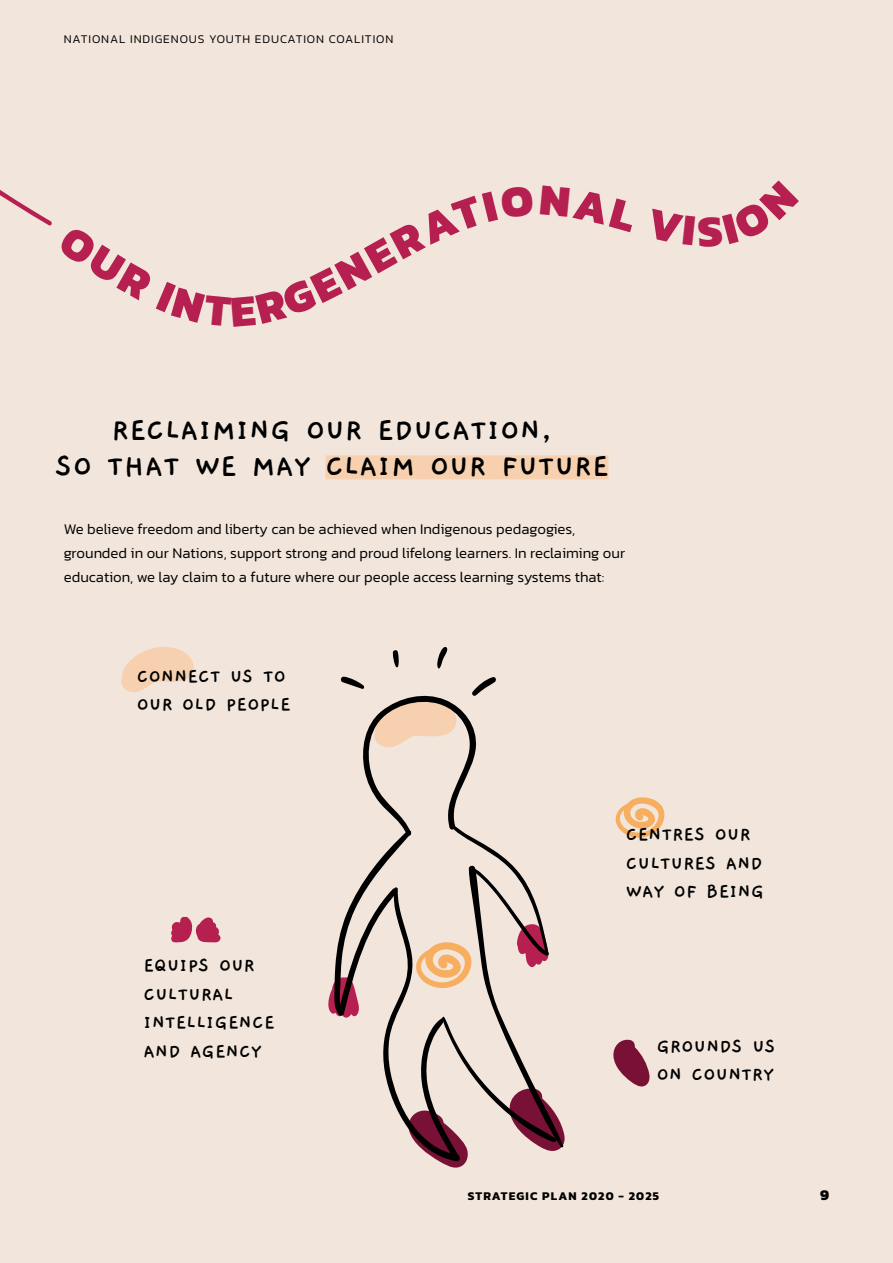
<style>
.page{position:relative;width:893px;height:1263px;background:#f2e6dc}
.page>*{position:absolute;margin:0;border:0;box-sizing:border-box;transform-origin:0 0}
.handwriting_large{font:700 33px/36px "Gaegu";letter-spacing:.02em;color:#000;text-align:center}
.handwriting{font:700 21px/28.5px "Gaegu";letter-spacing:.02em;color:#000}
.body{font:300 15px/24px "Kanit";color:#000}
.t1{font:800 15px "Kanit";color:#000}
.t2{font:300 12px "Kanit";letter-spacing:.075em;color:#000}
.t3{font:700 12px "Kanit";letter-spacing:.1em;color:#000}
</style>
<div class="page">
<svg style="left:613px;top:1039px;width:37px;height:48px"></svg>
<svg style="left:121px;top:647px;width:73px;height:45px"></svg>
<svg style="left:615px;top:797px;width:50px;height:41px"></svg>
<div style="left:325px;top:455px;width:283px;height:24px;background:#f7d1af"></div>
<svg style="left:171px;top:916px;width:50px;height:26px"></svg>
<svg style="left:437px;top:647px;width:10px;height:22px"></svg>
<svg style="left:393px;top:650px;width:6px;height:18px"></svg>
<svg style="left:328px;top:676px;width:237px;height:492px"></svg>
<p class="t2" style="left:64px;top:31px;width:331px">NATIONAL INDIGENOUS YOUTH EDUCATION COALITION</p>
<p class="handwriting_large" style="left:56px;top:412px;width:554px">RECLAIMING OUR EDUCATION,<br>SO THAT WE MAY CLAIM OUR FUTURE</p>
<p class="body" style="left:64px;top:517px;width:563px">We believe freedom and liberty can be achieved when Indigenous pedagogies, grounded in our Nations, support strong and proud lifelong learners. In reclaiming our education, we lay claim to a future where our people access learning systems that:</p>
<p class="handwriting" style="left:137px;top:662px;width:155px">CONNECT US TO<br>OUR OLD PEOPLE</p>
<p class="handwriting" style="left:144px;top:951px;width:132px">EQUIPS OUR<br>CULTURAL<br>INTELLIGENCE<br>AND AGENCY</p>
<p class="handwriting" style="left:626px;top:820px;width:140px">CENTRES OUR<br>CULTURES AND<br>WAY OF BEING</p>
<p class="handwriting" style="left:657px;top:1032px;width:120px">GROUNDS US<br>ON COUNTRY</p>
<p class="t3" style="left:468px;top:1186px;width:193px">STRATEGIC PLAN 2020 - 2025</p>
<p class="t1" style="left:820px;top:1183px;width:10px">9</p>
</div>
